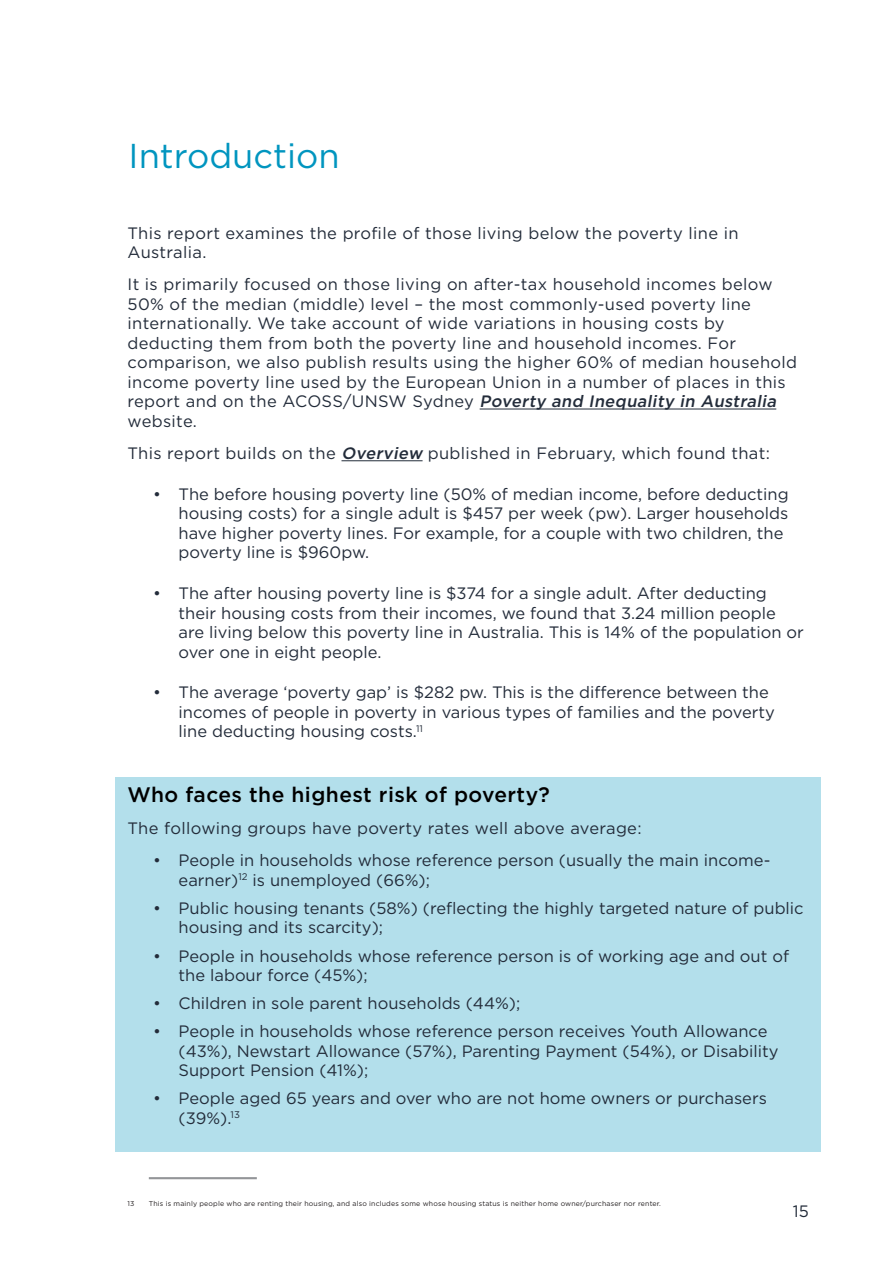
<style>
.page{position:relative;width:893px;height:1263px;background:#fff}
.page>*{position:absolute;margin:0;border:0;box-sizing:border-box;transform-origin:0 0}
.Section_Heading{font:34.5px "Gotham";color:#0195bf}
.Body_text{font:500 21px "Gotham";letter-spacing:.02em;color:#000}
.Body_text-2{font:16.5px/19.5px "Gotham";color:#232c3a}
.Body_text-3{font:16.5px/19.5px "Gotham";letter-spacing:.02em;color:#232c3a}
.Footnote{font:7.05px "Gotham";letter-spacing:.02em;color:#231f20}
.s1{font-weight:500;font-style:italic}
</style>
<div class="page">
<div style="left:115px;top:777px;width:706px;height:374px;background:#b3dfeb"></div>
<hr style="left:480px;top:409px;width:296px;height:1px;background:#232c3a">
<hr style="left:341px;top:460px;width:82px;height:1px;background:#232c3a">
<hr style="left:149px;top:1177px;width:108px;height:2px;background:#939598">
<p class="Section_Heading" style="left:129px;top:134px;width:213px">Introduction</p>
<p class="Body_text-3" style="left:128px;top:223px;width:613px">This report examines the profile of those living below the poverty line in<br>Australia.</p>
<p class="Body_text-3" style="left:128px;top:274px;width:671px">It is primarily focused on those living on after-tax household incomes below 50% of the median (middle) level – the most commonly-used poverty line internationally. We take account of wide variations in housing costs by deducting them from both the poverty line and household incomes. For comparison, we also publish results using the higher 60% of median household income poverty line used by the European Union in a number of places in this re p o rt a n d o n t h e AC O S S/U N SW Syd n ey <span class="s1">Poverty and Inequality in Australia </span>website.</p>
<p class="Body_text-3" style="left:128px;top:443px;width:644px">This report builds on the <span class="s1">Overview</span> published in February, which found that:</p>
<p class="Body_text-2" style="left:179px;top:484px;width:612px;text-indent:-26px">• The before housing poverty line (50% of median income, before deducting housing costs) for a single adult is $457 per week (pw). Larger households have higher poverty lines. For example, for a couple with two children, the poverty line is $960pw.</p>
<p class="Body_text-2" style="left:179px;top:583px;width:627px;text-indent:-26px">• The after housing poverty line is $374 for a single adult. After deducting their housing costs from their incomes, we found that 3.24 million people are living below this poverty line in Australia. This is 14% of the population or over one in eight people.</p>
<p class="Body_text-2" style="left:179px;top:682px;width:598px;text-indent:-26px">• The average ‘poverty gap’ is $282 pw. This is the difference between the incomes of people in poverty in various types of families and the poverty line deducting housing costs.<sup>11</sup></p>
<p class="Body_text" style="left:128px;top:781px;width:424px">Who faces the highest risk of poverty?</p>
<p class="Body_text-3" style="left:128px;top:818px;width:515px">The following groups have poverty rates well above average:</p>
<p class="Body_text-2" style="left:179px;top:850px;width:593px;text-indent:-26px">• People in households whose reference person (usually the main income&shy;earner)<sup>12</sup> is unemployed (66%);</p>
<p class="Body_text-2" style="left:179px;top:898px;width:627px;text-indent:-26px">• Public housing tenants (58%) (reflecting the highly targeted nature of public housing and its scarcity);</p>
<p class="Body_text-2" style="left:179px;top:945px;width:612px;text-indent:-26px">• People in households whose reference person is of working age and out of the labour force (45%);</p>
<p class="Body_text-2" style="left:153px;top:993px;width:369px">• Children in sole parent households (44%);</p>
<p class="Body_text-2" style="left:179px;top:1021px;width:601px;text-indent:-26px">• People in households whose reference person receives Youth Allowance (43%), Newstart Allowance (57%), Parenting Payment (54%), or Disability<br>Support Pension (41%);</p>
<p class="Body_text-2" style="left:179px;top:1088px;width:590px;text-indent:-26px">• People aged 65 years and over who are not home owners or purchasers (39%).<sup>13</sup></p>
<p class="Footnote" style="left:128px;top:1199px;width:8px">13</p>
<p class="Footnote" style="left:149px;top:1199px;width:513px">This is mainly people who are renting their housing, and also includes some whose housing status is neither home owner/purchaser nor renter.</p>
<p class="Body_text-2" style="left:793px;top:1201px;width:18px">15</p>
</div>
